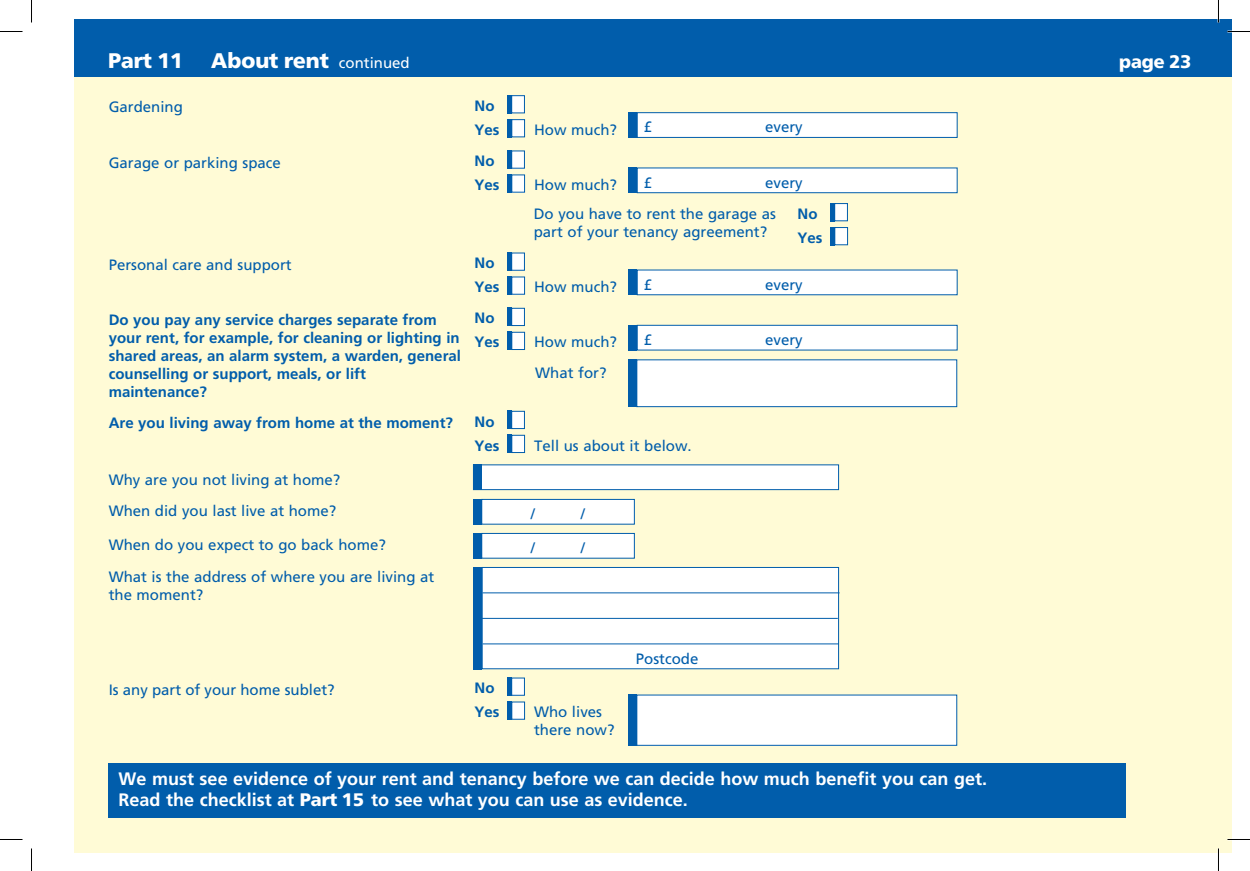
<style>
.page{position:relative;width:1250px;height:871px;background:#fff}
.page>*{position:absolute;margin:0;border:0;box-sizing:border-box;transform-origin:0 0}
.t1{font:900 21px "Frutiger BQ";color:#fff}
.t2{font:700 18px/21.6px "Frutiger";color:#fff}
.t3{font:900 18px "Frutiger BQ";color:#fff}
.t4{font:15px/18px "Frutiger";color:#015dab}
.t5{font:700 15px/24px "Frutiger";color:#015dab}
.s1{font-family:"Frutiger";font-weight:400;font-size:15px}
.s2{font-family:"Frutiger BQ";font-weight:900}
</style>
<div class="page">
<div style="left:74px;top:19px;width:1157px;height:833px;background:#fffbd6"></div>
<div style="left:74px;top:19px;width:1157px;height:57px;background:#015dab"></div>
<div style="left:109px;top:763px;width:1016px;height:55px;background:#015dab"></div>
<hr style="left:507px;top:95px;width:4px;height:18px;background:#015dab">
<div style="left:511px;top:96px;width:13px;height:17px;background:#fff"></div>
<div style="left:511px;top:95px;width:14px;height:18px;border:1px solid #015dab"></div>
<hr style="left:507px;top:119px;width:4px;height:18px;background:#015dab">
<div style="left:512px;top:120px;width:12px;height:17px;background:#fff"></div>
<div style="left:511px;top:119px;width:14px;height:18px;border:1px solid #015dab"></div>
<hr style="left:507px;top:151px;width:4px;height:18px;background:#015dab">
<div style="left:511px;top:151px;width:13px;height:17px;background:#fff"></div>
<div style="left:511px;top:151px;width:14px;height:18px;border:1px solid #015dab"></div>
<hr style="left:507px;top:175px;width:4px;height:18px;background:#015dab">
<div style="left:512px;top:175px;width:12px;height:17px;background:#fff"></div>
<div style="left:511px;top:175px;width:14px;height:18px;border:1px solid #015dab"></div>
<hr style="left:507px;top:253px;width:4px;height:18px;background:#015dab">
<div style="left:511px;top:253px;width:13px;height:17px;background:#fff"></div>
<div style="left:511px;top:253px;width:14px;height:18px;border:1px solid #015dab"></div>
<hr style="left:507px;top:277px;width:4px;height:18px;background:#015dab">
<div style="left:512px;top:277px;width:12px;height:17px;background:#fff"></div>
<div style="left:511px;top:277px;width:14px;height:18px;border:1px solid #015dab"></div>
<hr style="left:507px;top:678px;width:4px;height:18px;background:#015dab">
<div style="left:511px;top:678px;width:13px;height:17px;background:#fff"></div>
<div style="left:511px;top:678px;width:14px;height:18px;border:1px solid #015dab"></div>
<hr style="left:507px;top:702px;width:4px;height:18px;background:#015dab">
<div style="left:512px;top:702px;width:12px;height:17px;background:#fff"></div>
<div style="left:511px;top:702px;width:14px;height:18px;border:1px solid #015dab"></div>
<div style="left:636px;top:695px;width:320px;height:50px;background:#fff"></div>
<div style="left:636px;top:695px;width:321px;height:51px;border:1px solid #015dab"></div>
<div style="left:628px;top:695px;width:9px;height:51px;background:#015dab"></div>
<hr style="left:507px;top:308px;width:4px;height:18px;background:#015dab">
<div style="left:511px;top:308px;width:13px;height:18px;background:#fff"></div>
<div style="left:511px;top:308px;width:14px;height:18px;border:1px solid #015dab"></div>
<hr style="left:507px;top:332px;width:4px;height:18px;background:#015dab">
<div style="left:512px;top:332px;width:12px;height:17px;background:#fff"></div>
<div style="left:511px;top:332px;width:14px;height:18px;border:1px solid #015dab"></div>
<hr style="left:507px;top:411px;width:4px;height:18px;background:#015dab">
<div style="left:511px;top:411px;width:13px;height:18px;background:#fff"></div>
<div style="left:511px;top:411px;width:14px;height:18px;border:1px solid #015dab"></div>
<hr style="left:507px;top:435px;width:4px;height:18px;background:#015dab">
<div style="left:512px;top:435px;width:12px;height:17px;background:#fff"></div>
<div style="left:511px;top:435px;width:14px;height:18px;border:1px solid #015dab"></div>
<hr style="left:830px;top:203px;width:4px;height:18px;background:#015dab">
<div style="left:834px;top:204px;width:13px;height:17px;background:#fff"></div>
<div style="left:834px;top:203px;width:13px;height:18px;border:1px solid #015dab"></div>
<hr style="left:830px;top:227px;width:4px;height:18px;background:#015dab">
<div style="left:834px;top:228px;width:13px;height:17px;background:#fff"></div>
<div style="left:834px;top:227px;width:13px;height:18px;border:1px solid #015dab"></div>
<div style="left:636px;top:360px;width:320px;height:47px;background:#fff"></div>
<div style="left:636px;top:359px;width:321px;height:48px;border:1px solid #015dab"></div>
<div style="left:628px;top:359px;width:9px;height:48px;background:#015dab"></div>
<div style="left:481px;top:499px;width:153px;height:25px;background:#fff"></div>
<div style="left:481px;top:499px;width:153px;height:25px;border:1px solid #015dab"></div>
<div style="left:473px;top:499px;width:9px;height:25px;background:#015dab"></div>
<div style="left:481px;top:533px;width:153px;height:25px;background:#fff"></div>
<div style="left:481px;top:533px;width:153px;height:25px;border:1px solid #015dab"></div>
<div style="left:473px;top:533px;width:9px;height:25px;background:#015dab"></div>
<div style="left:473px;top:465px;width:365px;height:25px;background:#fff"></div>
<div style="left:473px;top:464px;width:365px;height:26px;border:1px solid #015dab"></div>
<div style="left:473px;top:464px;width:8px;height:26px;background:#015dab"></div>
<div style="left:482px;top:567px;width:356px;height:102px;background:#fff"></div>
<div style="left:482px;top:567px;width:356px;height:102px;border:1px solid #015dab"></div>
<div style="left:473px;top:567px;width:9px;height:102px;background:#015dab"></div>
<hr style="left:482px;top:592px;width:357px;height:1px;background:#015dab">
<hr style="left:480px;top:618px;width:357px;height:1px;background:#015dab">
<hr style="left:482px;top:643px;width:356px;height:1px;background:#015dab">
<div style="left:637px;top:113px;width:320px;height:24px;background:#fff"></div>
<div style="left:637px;top:112px;width:320px;height:26px;border:1px solid #015dab"></div>
<div style="left:628px;top:112px;width:9px;height:26px;background:#015dab"></div>
<div style="left:637px;top:168px;width:320px;height:25px;background:#fff"></div>
<div style="left:637px;top:168px;width:320px;height:25px;border:1px solid #015dab"></div>
<div style="left:628px;top:168px;width:9px;height:25px;background:#015dab"></div>
<div style="left:637px;top:270px;width:320px;height:25px;background:#fff"></div>
<div style="left:628px;top:270px;width:9px;height:25px;background:#015dab"></div>
<div style="left:637px;top:325px;width:320px;height:25px;background:#fff"></div>
<div style="left:637px;top:325px;width:320px;height:25px;border:1px solid #015dab"></div>
<div style="left:628px;top:325px;width:9px;height:25px;background:#015dab"></div>
<hr style="left:1227px;top:838px;width:22px;height:2px;background:#fff">
<hr style="left:1217px;top:0;width:2px;height:23px;background:#fff">
<hr style="left:1217px;top:848px;width:2px;height:23px;background:#fff">
<svg style="left:0;top:31px;width:22px;height:1px"></svg>
<svg style="left:1227px;top:31px;width:22px;height:1px"></svg>
<svg style="left:0;top:839px;width:22px;height:1px"></svg>
<svg style="left:1227px;top:839px;width:22px;height:1px"></svg>
<svg style="left:31px;top:0;width:1px;height:23px"></svg>
<svg style="left:31px;top:848px;width:1px;height:23px"></svg>
<svg style="left:1218px;top:0;width:1px;height:23px"></svg>
<svg style="left:1218px;top:848px;width:1px;height:23px"></svg>
<p class="t1" style="left:108px;top:48px;width:76px">Part 11</p>
<p class="t1" style="left:211px;top:48px;width:200px">About rent <span class="s1">continued</span></p>
<p class="t3" style="left:1118px;top:50px;width:74px">page 23</p>
<p class="t4" style="left:109px;top:98px;width:76px">Gardening</p>
<p class="t5" style="left:474px;top:93px;width:27px">No<br>Yes</p>
<p class="t4" style="left:109px;top:153px;width:174px">Garage or parking space</p>
<p class="t5" style="left:474px;top:149px;width:27px">No<br>Yes</p>
<p class="t4" style="left:109px;top:255px;width:184px">Personal care and support</p>
<p class="t5" style="left:474px;top:251px;width:27px">No<br>Yes</p>
<p class="t5" style="left:109px;top:311px;width:354px;line-height:18px">Do you pay any service charges separate from your rent, for example, for cleaning or lighting in shared areas, an alarm system, a warden, general counselling or support, meals, or lift maintenance?</p>
<p class="t5" style="left:474px;top:306px;width:27px">No<br>Yes</p>
<p class="t5" style="left:109px;top:411px;width:346px">Are you living away from home at the moment?</p>
<p class="t5" style="left:474px;top:409px;width:27px">No<br>Yes</p>
<p class="t4" style="left:109px;top:471px;width:233px">Why are you not living at home?</p>
<p class="t4" style="left:534px;top:120px;width:84px">How much?</p>
<p class="t4" style="left:534px;top:176px;width:84px">How much?</p>
<p class="t4" style="left:643px;top:118px;width:10px">£</p>
<p class="t4" style="left:765px;top:118px;width:39px">every</p>
<p class="t4" style="left:643px;top:173px;width:10px">£</p>
<p class="t4" style="left:765px;top:173px;width:39px">every</p>
<p class="t4" style="left:534px;top:204px;width:244px">Do you have to rent the garage as part of your tenancy agreement?</p>
<p class="t5" style="left:797px;top:201px;width:27px">No<br>Yes</p>
<p class="t4" style="left:534px;top:278px;width:84px">How much?</p>
<p class="t4" style="left:534px;top:333px;width:84px">How much?</p>
<p class="t4" style="left:535px;top:364px;width:73px">What for?</p>
<p class="t4" style="left:643px;top:275px;width:10px">£</p>
<p class="t4" style="left:765px;top:275px;width:39px">every</p>
<p class="t4" style="left:643px;top:331px;width:10px">£</p>
<p class="t4" style="left:765px;top:331px;width:39px">every</p>
<p class="t4" style="left:534px;top:436px;width:159px">Tell us about it below.</p>
<p class="t4" style="left:109px;top:501px;width:229px">When did you last live at home?</p>
<p class="t4" style="left:531px;top:505px;width:6px">/</p>
<p class="t4" style="left:581px;top:505px;width:6px">/</p>
<p class="t4" style="left:109px;top:535px;width:279px">When do you expect to go back home?</p>
<p class="t4" style="left:531px;top:539px;width:6px">/</p>
<p class="t4" style="left:581px;top:539px;width:6px">/</p>
<p class="t4" style="left:109px;top:568px;width:327px">What is the address of where you are living at the moment?</p>
<p class="t4" style="left:109px;top:680px;width:227px">Is any part of your home sublet?</p>
<p class="t5" style="left:474px;top:676px;width:27px">No<br>Yes</p>
<p class="t4" style="left:534px;top:703px;width:82px">Who lives there now?</p>
<p class="t4" style="left:635px;top:650px;width:64px">Postcode</p>
<p class="t2" style="left:119px;top:768px;width:869px">We must see evidence of your rent and tenancy before we can decide how much benefit you can get.<br>Read the checklist at <span class="s2">Part 15</span> to see what you can use as evidence.</p>
</div>
